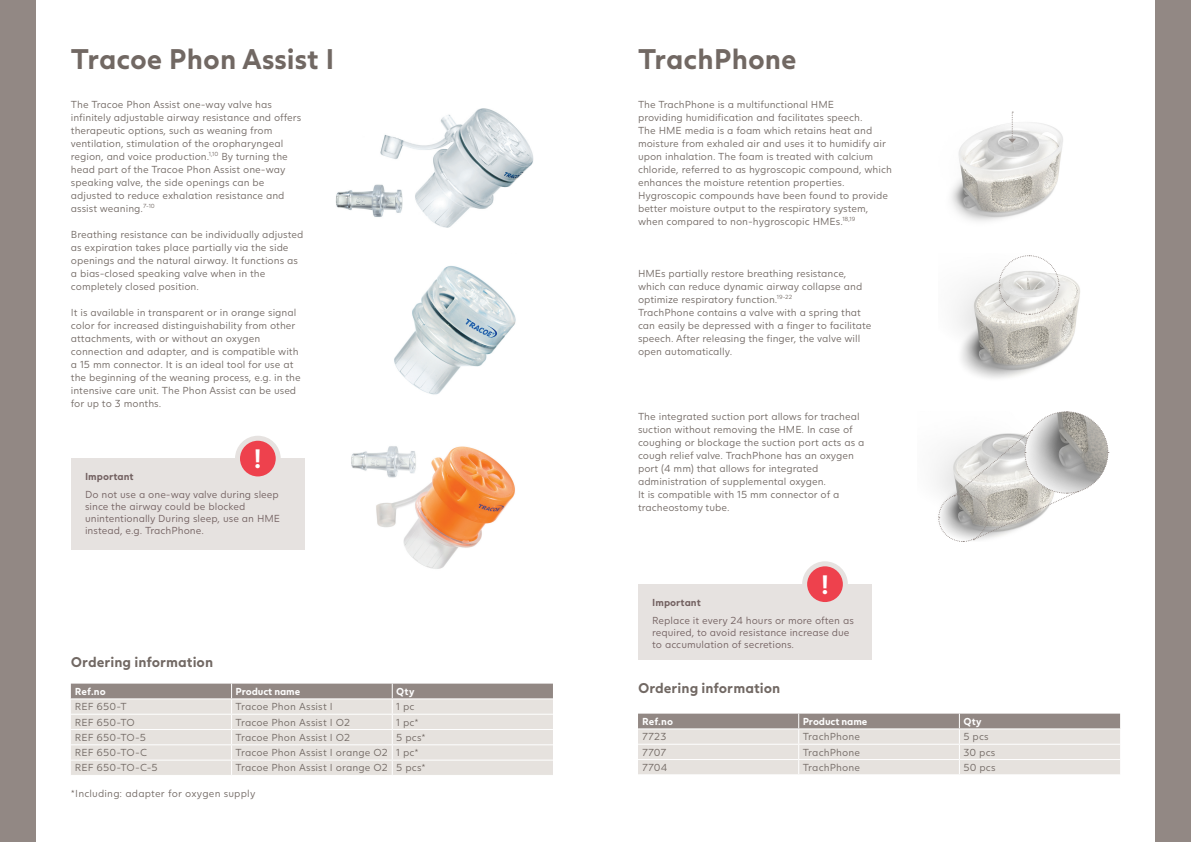
<style>
.page{position:relative;width:1191px;height:842px;background:#fff}
.page>*{position:absolute;margin:0;border:0;box-sizing:border-box;transform-origin:0 0}
.Copy{font:700 28px "Juli Sans";color:#716863}
.CONTENT_-_Bullitpoints{font:700 26.2px "Juli Sans";color:#fff}
.Copy-2{font:700 14px "Juli Sans";color:#716863}
.CONTENT_-_Bodycopy{font:300 10px/13px "Juli Sans";color:#716863}
.Table_text{font:300 10px "Juli Sans";letter-spacing:.01em;color:#716863}
.Copy-3{font:300 10px/12px "Juli Sans";color:#726060}
.Table_text_-head{font:700 10px "Juli Sans";letter-spacing:-.01em;color:#fff}
.Small_text{font:300 10px "Juli Sans";letter-spacing:.015em;color:#716863}
.Copy-4{font:700 10px "Juli Sans";color:#726060}
</style>
<div class="page">
<svg style="left:938px;top:411px;width:171px;height:131px"></svg>
<img style="left:957px;top:274px;width:123px;height:105px">
<svg style="left:998px;top:255px;width:61px;height:60px"></svg>
<img style="left:951px;top:111px;width:112px;height:110px">
<svg style="left:1008px;top:112px;width:8px;height:31px"></svg>
<img style="left:394px;top:266px;width:122px;height:129px">
<svg style="left:71px;top:684px;width:482px;height:91px;background:#dad5d1"></svg>
<svg style="left:638px;top:714px;width:482px;height:60px;background:#d3ceca"></svg>
<div style="left:71px;top:459px;width:234px;height:91px;background:#e6e2e0"></div>
<div style="left:237px;top:438px;width:41px;height:41px;background:#ee414d;border-radius:50%"></div>
<div style="left:235px;top:436px;width:46px;height:45px;border:5px solid #e6e2e0;border-radius:50%"></div>
<img style="left:351px;top:446px;width:164px;height:123px">
<img style="left:336px;top:108px;width:198px;height:120px">
<div style="left:638px;top:584px;width:234px;height:75px;background:#e6e2e0"></div>
<div style="left:804px;top:564px;width:41px;height:40px;background:#ee414d;border-radius:50%"></div>
<div style="left:802px;top:561px;width:46px;height:46px;border:5px solid #e6e2e0;border-radius:50%"></div>
<div style="left:0;top:0;width:35px;height:842px;background:#928884"></div>
<div style="left:1155px;top:0;width:36px;height:842px;background:#928884"></div>
<p class="Copy" style="left:71px;top:41px;width:265px">Tracoe Phon Assist I</p>
<p class="Copy" style="left:638px;top:41px;width:160px">TrachPhone</p>
<p class="CONTENT_-_Bodycopy" style="left:71px;top:97px;width:232px">The Tracoe Phon Assist one-way valve has infinitely adjustable airway resistance and offers therapeutic options, such as weaning from ventilation, stimulation of the oropharyngeal region, and voice production.<sup>1,10</sup> By turning the head part of the Tracoe Phon Assist one-way speaking valve, the side openings can be adjusted to reduce exhalation resistance and assist weaning.<sup>7-10</sup></p>
<p class="CONTENT_-_Bodycopy" style="left:71px;top:227px;width:234px">Breathing resistance can be individually adjusted as expiration takes place partially via the side openings and the natural airway. It functions as a bias-closed speaking valve when in the completely closed position.</p>
<p class="CONTENT_-_Bodycopy" style="left:71px;top:305px;width:231px">It is available in transparent or in orange signal color for increased distinguishability from other attachments, with or without an oxygen connection and adapter, and is compatible with a 15 mm connector. It is an ideal tool for use at the beginning of the weaning process, e.g. in the intensive care unit. The Phon Assist can be used for up to 3 months.</p>
<p class="CONTENT_-_Bullitpoints" style="left:254px;top:443px;width:9px">!</p>
<p class="Copy-4" style="left:85px;top:470px;width:50px">Important</p>
<p class="Copy-3" style="left:85px;top:488px;width:196px">Do not use a one-way valve during sleep since the airway could be blocked unintentionally During sleep, use an HME instead, e.g. TrachPhone.</p>
<p class="Copy-2" style="left:71px;top:653px;width:144px">Ordering information</p>
<p class="Table_text_-head" style="left:75px;top:685px;width:32px">Ref.no</p>
<p class="Table_text_-head" style="left:235px;top:685px;width:66px">Product name</p>
<p class="Table_text_-head" style="left:396px;top:685px;width:20px">Qty</p>
<p class="Table_text" style="left:75px;top:701px;width:53px">REF 650-T</p>
<p class="Table_text" style="left:235px;top:701px;width:99px">Tracoe Phon Assist I</p>
<p class="Table_text" style="left:396px;top:701px;width:20px">1 pc</p>
<p class="Table_text" style="left:75px;top:716px;width:61px">REF 650-TO</p>
<p class="Table_text" style="left:235px;top:716px;width:116px">Tracoe Phon Assist I O2</p>
<p class="Table_text" style="left:396px;top:716px;width:24px">1 pc*</p>
<p class="Table_text" style="left:75px;top:731px;width:73px">REF 650-TO-5</p>
<p class="Table_text" style="left:235px;top:731px;width:116px">Tracoe Phon Assist I O2</p>
<p class="Table_text" style="left:396px;top:731px;width:31px">5 pcs*</p>
<p class="Table_text" style="left:75px;top:747px;width:74px">REF 650-TO-C</p>
<p class="Table_text" style="left:235px;top:747px;width:154px">Tracoe Phon Assist I orange O2</p>
<p class="Table_text" style="left:396px;top:747px;width:24px">1 pc*</p>
<p class="Table_text" style="left:75px;top:762px;width:84px">REF 650-TO-C-5</p>
<p class="Table_text" style="left:235px;top:762px;width:154px">Tracoe Phon Assist I orange O2</p>
<p class="Table_text" style="left:396px;top:762px;width:31px">5 pcs*</p>
<p class="Small_text" style="left:71px;top:787px;width:186px">*Including: adapter for oxygen supply</p>
<p class="CONTENT_-_Bodycopy" style="left:638px;top:97px;width:226px">The TrachPhone is a multifunctional HME providing humidification and facilitates speech.</p>
<p class="CONTENT_-_Bodycopy" style="left:638px;top:123px;width:255px">The HME media is a foam which retains heat and moisture from exhaled air and uses it to humidify air upon inhalation. The foam is treated with calcium chloride, referred to as hygroscopic compound, which enhances the moisture retention properties.<br>Hygroscopic compounds have been found to provide better moisture output to the respiratory system, when compared to non-hygroscopic HMEs.<sup>18,19</sup></p>
<p class="CONTENT_-_Bodycopy" style="left:638px;top:266px;width:235px">HMEs partially restore breathing resistance, which can reduce dynamic airway collapse and optimize respiratory function.<sup>19-22<br></sup>TrachPhone contains a valve with a spring that can easily be depressed with a finger to facilitate speech. After releasing the finger, the valve will open automatically.</p>
<p class="CONTENT_-_Bodycopy" style="left:638px;top:409px;width:228px">The integrated suction port allows for tracheal suction without removing the HME. In case of coughing or blockage the suction port acts as a cough relief valve. TrachPhone has an oxygen port (4 mm) that allows for integrated administration of supplemental oxygen.<br>It is compatible with 15 mm connector of a tracheostomy tube.</p>
<p class="CONTENT_-_Bullitpoints" style="left:821px;top:568px;width:9px">!</p>
<p class="Copy-4" style="left:652px;top:596px;width:50px">Important</p>
<p class="Copy-3" style="left:652px;top:614px;width:203px">Replace it every 24 hours or more often as required, to avoid resistance increase due to accumulation of secretions.</p>
<p class="Copy-2" style="left:638px;top:679px;width:144px">Ordering information</p>
<p class="Table_text_-head" style="left:642px;top:715px;width:32px">Ref.no</p>
<p class="Table_text_-head" style="left:802px;top:715px;width:66px">Product name</p>
<p class="Table_text_-head" style="left:963px;top:715px;width:20px">Qty</p>
<p class="Table_text" style="left:642px;top:731px;width:26px">7723</p>
<p class="Table_text" style="left:802px;top:731px;width:59px">TrachPhone</p>
<p class="Table_text" style="left:963px;top:731px;width:27px">5 pcs</p>
<p class="Table_text" style="left:642px;top:746px;width:26px">7707</p>
<p class="Table_text" style="left:802px;top:746px;width:59px">TrachPhone</p>
<p class="Table_text" style="left:963px;top:746px;width:34px">30 pcs</p>
<p class="Table_text" style="left:642px;top:761px;width:27px">7704</p>
<p class="Table_text" style="left:802px;top:761px;width:59px">TrachPhone</p>
<p class="Table_text" style="left:963px;top:761px;width:34px">50 pcs</p>
</div>
